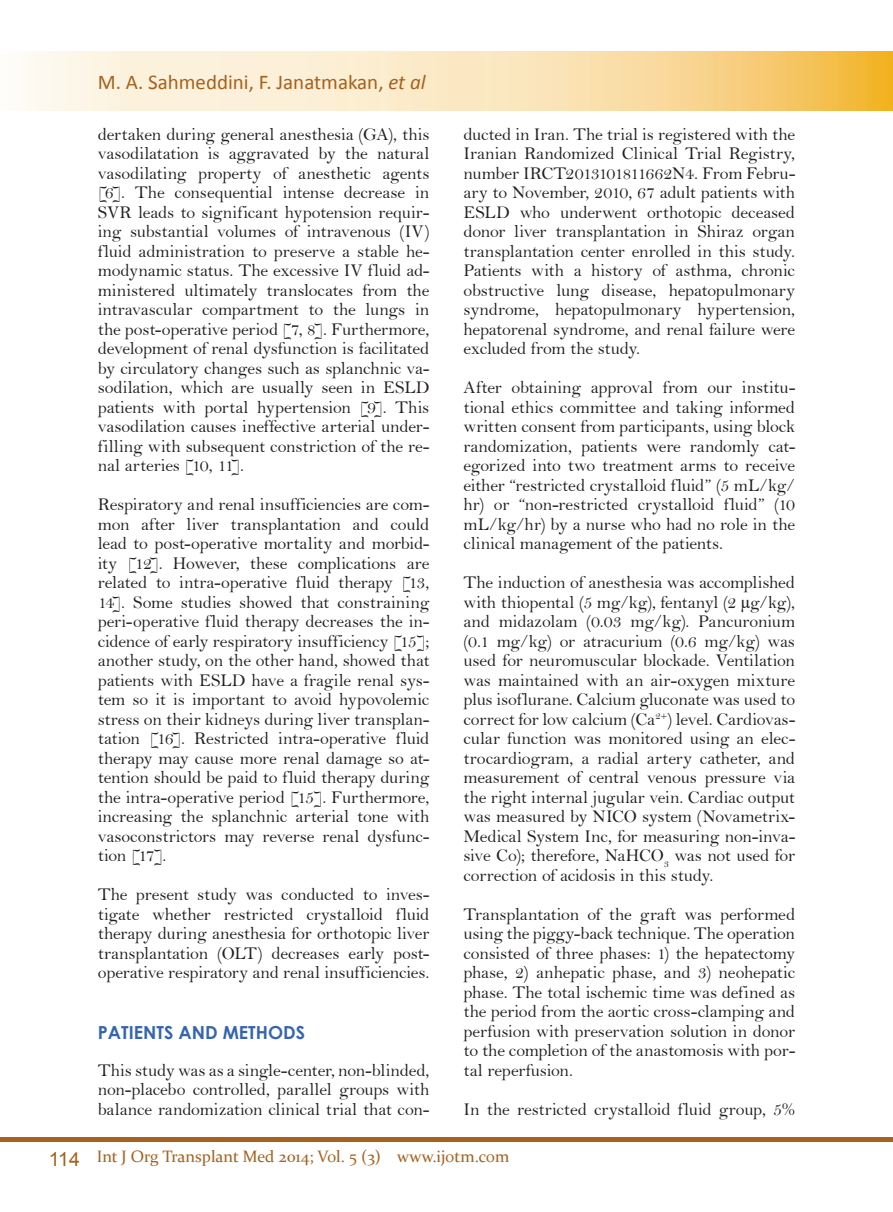
<style>
.page{position:relative;width:893px;height:1212px;background:#fff}
.page>*{position:absolute;margin:0;border:0;box-sizing:border-box;transform-origin:0 0}
.t1{font:21px "Calibri";color:#a6611c}
.Body{font:18px/19.5px "Bell";letter-spacing:-.01em;color:#231f20;text-align:justify}
.Heading{font:700 18px "Century Gothic";color:#3665b0}
.t2{font:16.5px "Constantia";color:#a6611c}
.s1{font-style:italic}
.s2{font-family:"Arial";font-size:19.5px}
</style>
<div class="page">
<div style="left:0;top:1137px;width:893px;height:5px;background:#a6611c"></div>
<img style="left:30px;top:52px;width:863px;height:59px">
<p class="t1" style="left:98px;top:69px;width:329px">M. A. Sahmeddini, F. Janatmakan, <span class="s1">et al</span></p>
<p class="Body" style="left:98px;top:124px;width:333px">dertaken during general anesthesia (GA), this vasodilatation is aggravated by the natural vasodilating property of anesthetic agents [6]. The consequential intense decrease in SVR leads to significant hypotension requir&shy;ing substantial volumes of intravenous (IV) fluid administration to preserve a stable he&shy;modynamic status. The excessive IV fluid ad&shy;ministered ultimately translocates from the intravascular compartment to the lungs in the post-operative period [7, 8]. Furthermore, development of renal dysfunction is facilitated by circulatory changes such as splanchnic va&shy;sodilation, which are usually seen in ESLD patients with portal hypertension [9]. This vasodilation causes ineffective arterial under&shy;filling with subsequent constriction of the re&shy;nal arteries [10, 11].</p>
<p class="Body" style="left:98px;top:495px;width:333px">Respiratory and renal insufficiencies are com&shy;mon after liver transplantation and could lead to post-operative mortality and morbid&shy;ity [12]. However, these complications are related to intra-operative fluid therapy [13, 14]. Some studies showed that constraining peri-operative fluid therapy decreases the in&shy;cidence of early respiratory insufficiency [15]; another study, on the other hand, showed that patients with ESLD have a fragile renal sys&shy;tem so it is important to avoid hypovolemic stress on their kidneys during liver transplan&shy;tation [16]. Restricted intra-operative fluid therapy may cause more renal damage so at&shy;tention should be paid to fluid therapy during the intra-operative period [15]. Furthermore, increasing the splanchnic arterial tone with vasoconstrictors may reverse renal dysfunc&shy;tion [17].</p>
<p class="Body" style="left:98px;top:885px;width:333px">The present study was conducted to inves&shy;tigate whether restricted crystalloid fluid therapy during anesthesia for orthotopic liver transplantation (OLT) decreases early post&shy;operative respiratory and renal insufficiencies.</p>
<p class="Heading" style="left:98px;top:1019px;width:209px">PATIENTS AND METHODS</p>
<p class="Body" style="left:98px;top:1060px;width:333px">This study was as a single-center, non-blinded, non-placebo controlled, parallel groups with balance randomization clinical trial that con-</p>
<p class="Body" style="left:463px;top:124px;width:333px">ducted in Iran. The trial is registered with the Iranian Randomized Clinical Trial Registry, number IRCT2013101811662N4. From Febru&shy;ary to November, 2010, 67 adult patients with ESLD who underwent orthotopic deceased donor liver transplantation in Shiraz organ transplantation center enrolled in this study.<br>Patients with a history of asthma, chronic obstructive lung disease, hepatopulmonary syndrome, hepatopulmonary hypertension, hepatorenal syndrome, and renal failure were excluded from the study.</p>
<p class="Body" style="left:463px;top:378px;width:333px">After obtaining approval from our institu&shy;tional ethics committee and taking informed written consent from participants, using block randomization, patients were randomly cat&shy;egorized into two treatment arms to receive either “restricted crystalloid fluid” (5 mL/kg/ hr) or “non-restricted crystalloid fluid” (10 mL/kg/hr) by a nurse who had no role in the clinical management of the patients.</p>
<p class="Body" style="left:463px;top:573px;width:333px">The induction of anesthesia was accomplished with thiopental (5 mg/kg), fentanyl (2 μg/kg), and midazolam (0.03 mg/kg). Pancuronium (0.1 mg/kg) or atracurium (0.6 mg/kg) was used for neuromuscular blockade. Ventilation was maintained with an air-oxygen mixture plus isoflurane. Calcium gluconate was used to correct for low calcium (Ca<sup>2+</sup>) level. Cardiovas&shy;cular function was monitored using an elec&shy;trocardiogram, a radial artery catheter, and measurement of central venous pressure via the right internal jugular vein. Cardiac output was measured by NICO system (Novametrix-Medical System Inc, for measuring non-inva&shy;sive Co); therefore, NaHCO<sub>3</sub> was not used for correction of acidosis in this study.</p>
<p class="Body" style="left:463px;top:904px;width:333px">Transplantation of the graft was performed using the piggy-back technique. The operation consisted of three phases: 1) the hepatectomy phase, 2) anhepatic phase, and 3) neohepatic phase. The total ischemic time was defined as the period from the aortic cross-clamping and perfusion with preservation solution in donor to the completion of the anastomosis with por&shy;tal reperfusion.</p>
<p class="Body" style="left:463px;top:1099px;width:333px">In the restricted crystalloid fluid group, 5%</p>
<p class="t2" style="left:49px;top:1145px;width:462px"><span class="s2">114</span> Int J Org Transplant Med 2014; Vol. 5 (3) www.ijotm.com</p>
</div>
